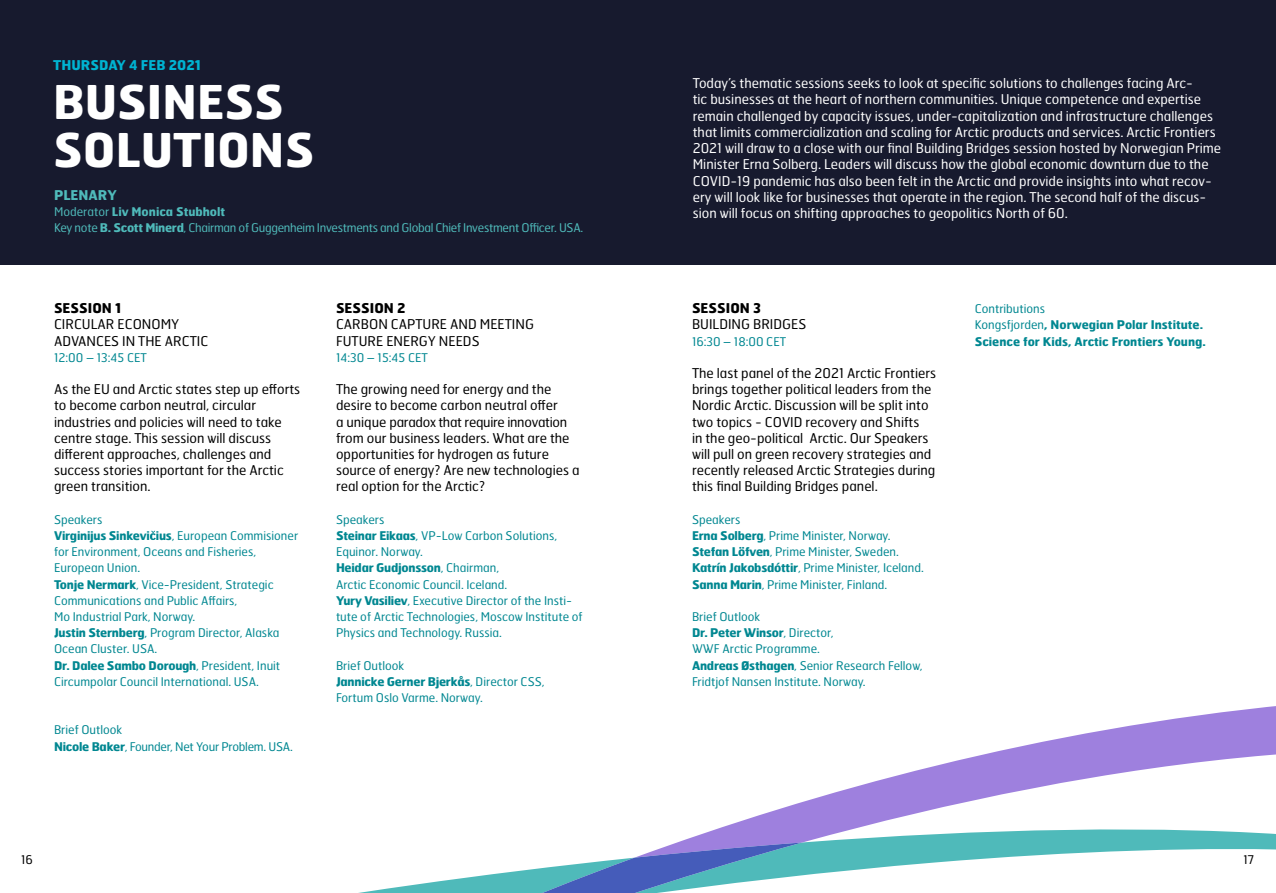
<style>
.page{position:relative;width:1276px;height:893px;background:#fff}
.page>*{position:absolute;margin:0;border:0;box-sizing:border-box;transform-origin:0 0}
.t1{font:700 46.5px/48.6px "Hermes FB";color:#fff}
.t2{font:13.5px/16.2px "Hermes FB";color:#000}
.t3{font:13.5px/16.2px "Hermes FB";color:#fff}
.t4{font:700 13.5px "Hermes FB";color:#000}
.t5{font:700 13.5px "Hermes FB";color:#00b3d1}
.t6{font:700 13.5px "Hermes FB";color:#4fbaba}
.t7{font:12px/16.2px "Hermes FB";color:#008791}
.t8{font:12px/16.2px "Hermes FB";letter-spacing:-.025em;color:#4fbaba}
.t9{font:700 12px/16.2px "Hermes FB";color:#008791}
.t10{font:12px/16.2px "Hermes FB";letter-spacing:-.02em;color:#008791}
.t11{font:12px "Hermes FB";color:#000}
.s1{font-weight:700}
.s2{font-weight:400}
</style>
<div class="page">
<svg style="left:150px;top:531px;width:6px;height:9px"></svg>
<div style="left:0;top:0;width:1276px;height:265px;background:#171a2e"></div>
<svg style="left:358px;top:706px;width:918px;height:187px"></svg>
<svg style="left:478px;top:842px;width:324px;height:51px"></svg>
<p class="t5" style="left:53px;top:56px;width:149px">THURSDAY 4 FEB 2021</p>
<h1 class="t1" style="left:53px;top:76px;width:263px">BUSINESS<br>SOLUTIONS</h1>
<p class="t3" style="left:693px;top:75px;width:530px">Today’s thematic sessions seeks to look at specific solutions to challenges facing Arc-<br>tic businesses at the heart of northern communities. Unique competence and expertise remain challenged by capacity issues, under-capitalization and infrastructure challenges that limits commercialization and scaling for Arctic products and services. Arctic Frontiers 2021 will draw to a close with our final Building Bridges session hosted by Norwegian Prime Minister Erna Solberg. Leaders will discuss how the global economic downturn due to the COVID-19 pandemic has also been felt in the Arctic and provide insights into what recov&shy;ery will look like for businesses that operate in the region. The second half of the discus&shy;sion will focus on shifting approaches to geopolitics North of 60.</p>
<p class="t6" style="left:54px;top:186px;width:64px">PLENARY</p>
<p class="t8" style="left:54px;top:203px;width:531px">Moderator <span class="s1">Liv Monica Stubholt<br></span>Key note <span class="s1">B. Scott Minerd</span>, Chairman of Guggenheim Investments and Global Chief Investment Officer. USA.</p>
<p class="t4" style="left:54px;top:299px;width:69px">SESSION 1</p>
<p class="t2" style="left:54px;top:316px;width:156px">CIRCULAR ECONOMY<br>ADVANCES IN THE ARCTIC</p>
<p class="t7" style="left:54px;top:349px;width:94px">12:00 – 13:45 CET</p>
<p class="t2" style="left:54px;top:381px;width:248px">As the EU and Arctic states step up efforts to become carbon neutral, circular industries and policies will need to take centre stage. This session will discuss different approaches, challenges and success stories important for the Arctic green transition.</p>
<p class="t7" style="left:54px;top:511px;width:246px">Speakers<br><span class="s1">Virginijus Sinkevi ius</span>, European Commisioner for Environment, Oceans and Fisheries, European Union.<br><span class="s1">Tonje Nermark</span>, Vice-President, Strategic Communications and Public Affairs,<br>Mo Industrial Park, Norway.<br><span class="s1">Justin Sternberg</span>, Program Director, Alaska Ocean Cluster. USA.<br><span class="s1">Dr. Dalee Sambo Dorough</span>, President, Inuit Circumpolar Council International. USA.</p>
<p class="t10" style="left:54px;top:722px;width:240px">Brief Outlook<br><span class="s1">Nicole Baker</span>, Founder, Net Your Problem. USA.</p>
<p class="t4" style="left:336px;top:299px;width:71px">SESSION 2</p>
<p class="t2" style="left:336px;top:316px;width:199px">CARBON CAPTURE AND MEETING<br>FUTURE ENERGY NEEDS</p>
<p class="t7" style="left:336px;top:349px;width:93px">14:30 – 15:45 CET</p>
<p class="t2" style="left:336px;top:381px;width:245px">The growing need for energy and the desire to become carbon neutral offer<br>a unique paradox that require innovation from our business leaders. What are the opportunities for hydrogen as future source of energy? Are new technologies a real option for the Arctic?</p>
<p class="t7" style="left:336px;top:511px;width:248px">Speakers<br><span class="s1">Steinar Eikaas</span>, VP-Low Carbon Solutions, Equinor. Norway.<br><span class="s1">Heidar Gudjonsson</span>, Chairman,<br>Arctic Economic Council. Iceland.<br><span class="s1">Yury Vasiliev</span>, Executive Director of the Insti&shy;tute of Arctic Technologies, Moscow Institute of Physics and Technology. Russia.</p>
<p class="t7" style="left:336px;top:657px;width:210px">Brief Outlook<br><span class="s1">Jannicke Gerner Bjerkås</span>, Director CSS,<br>Fortum Oslo Varme. Norway.</p>
<p class="t4" style="left:692px;top:299px;width:71px">SESSION 3</p>
<p class="t2" style="left:692px;top:316px;width:116px">BUILDING BRIDGES</p>
<p class="t7" style="left:692px;top:333px;width:96px">16:30 – 18:00 CET</p>
<p class="t2" style="left:692px;top:365px;width:246px">The last panel of the 2021 Arctic Frontiers brings together political leaders from the Nordic Arctic. Discussion will be split into two topics - COVID recovery and Shifts<br>in the geo-political Arctic. Our Speakers will pull on green recovery strategies and recently released Arctic Strategies during this final Building Bridges panel.</p>
<p class="t7" style="left:692px;top:511px;width:233px">Speakers<br><span class="s1">Erna Solberg</span>, Prime Minister, Norway.<br><span class="s1">Stefan Löfven</span>, Prime Minister, Sweden.<br><span class="s1">Katrín Jakobsdóttir</span>, Prime Minister, Iceland.<br><span class="s1">Sanna Marin</span>, Prime Minister, Finland.</p>
<p class="t7" style="left:692px;top:608px;width:232px">Brief Outlook<br><span class="s1">Dr. Peter Winsor</span>, Director,<br>WWF Arctic Programme.<br><span class="s1">Andreas Østhagen</span>, Senior Research Fellow,<br>Fridtjof Nansen Institute. Norway.</p>
<p class="t9" style="left:974px;top:300px;width:233px"><span class="s2">Contributions<br>Kongsfjorden</span>, Norwegian Polar Institute.<br>Science for Kids, Arctic Frontiers Young.</p>
<p class="t11" style="left:21px;top:852px;width:13px">16</p>
<p class="t11" style="left:1243px;top:852px;width:13px">17</p>
</div>
